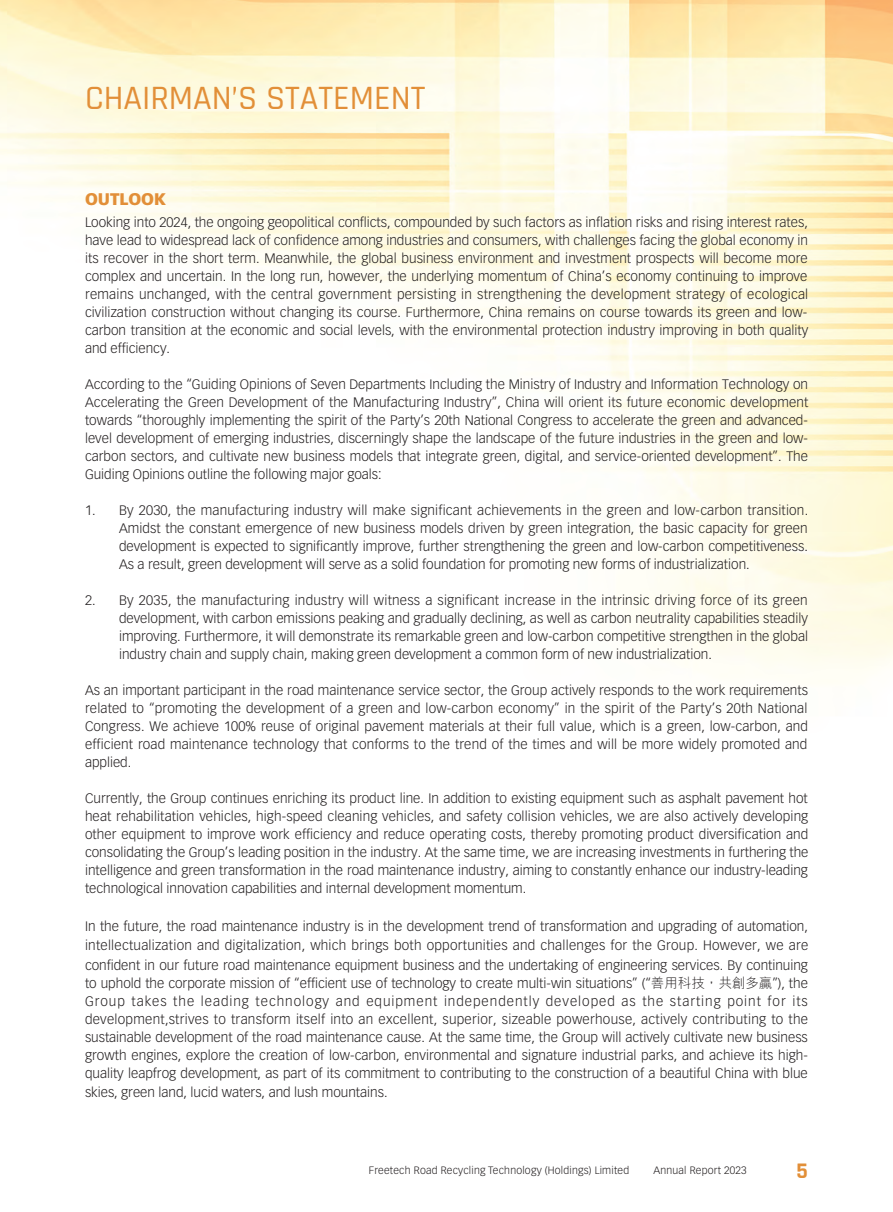
<style>
.page{position:relative;width:893px;height:1212px;background:#fff}
.page>*{position:absolute;margin:0;border:0;box-sizing:border-box;transform-origin:0 0}
.t1{font:500 34.5px "Rajdhani";color:#e28f38}
.t2{font:700 22.5px "Rajdhani";color:#e28f38}
._01_H1{font:900 16.5px "Vectora LT Std";color:#e28f38}
._00_txt{font:300 13.5px/18px "Vectora LT Std";color:#231f20;text-align:justify}
.t3{font:300 10.5px "Vectora LT Std";letter-spacing:.02em;color:#231f20}
.s1{font-family:"M Hei HK"}
</style>
<div class="page">
<img style="left:0;top:0;width:893px;height:683px">
<p class="t1" style="left:85px;top:78px;width:342px">CHAIRMAN’S STATEMENT</p>
<p class="_01_H1" style="left:85px;top:189px;width:82px">OUTLOOK</p>
<p class="_00_txt" style="left:85px;top:214px;width:725px">Looking into 2024, the ongoing geopolitical conflicts, compounded by such factors as inflation risks and rising interest rates, have lead to widespread lack of confidence among industries and consumers, with challenges facing the global economy in its recover in the short term. Meanwhile, the global business environment and investment prospects will become more complex and uncertain. In the long run, however, the underlying momentum of China’s economy continuing to improve remains unchanged, with the central government persisting in strengthening the development strategy of ecological civilization construction without changing its course. Furthermore, China remains on course towards its green and low&shy;carbon transition at the economic and social levels, with the environmental protection industry improving in both quality and efficiency.</p>
<p class="_00_txt" style="left:85px;top:376px;width:725px">According to the “Guiding Opinions of Seven Departments Including the Ministry of Industry and Information Technology on Accelerating the Green Development of the Manufacturing Industry”, China will orient its future economic development towards “thoroughly implementing the spirit of the Party’s 20th National Congress to accelerate the green and advanced&shy;level development of emerging industries, discerningly shape the landscape of the future industries in the green and low&shy;carbon sectors, and cultivate new business models that integrate green, digital, and service-oriented development”. The Guiding Opinions outline the following major goals:</p>
<p class="_00_txt" style="left:119px;top:502px;width:691px;text-indent:-34px">1. By 2030, the manufacturing industry will make significant achievements in the green and low-carbon transition.<br>Amidst the constant emergence of new business models driven by green integration, the basic capacity for green development is expected to significantly improve, further strengthening the green and low-carbon competitiveness.<br>As a result, green development will serve as a solid foundation for promoting new forms of industrialization.</p>
<p class="_00_txt" style="left:119px;top:592px;width:690px;text-indent:-34px">2. By 2035, the manufacturing industry will witness a significant increase in the intrinsic driving force of its green development, with carbon emissions peaking and gradually declining, as well as carbon neutrality capabilities steadily improving. Furthermore, it will demonstrate its remarkable green and low-carbon competitive strengthen in the global industry chain and supply chain, making green development a common form of new industrialization.</p>
<p class="_00_txt" style="left:85px;top:682px;width:724px">As an important participant in the road maintenance service sector, the Group actively responds to the work requirements related to “promoting the development of a green and low-carbon economy” in the spirit of the Party’s 20th National Congress. We achieve 100% reuse of original pavement materials at their full value, which is a green, low-carbon, and efficient road maintenance technology that conforms to the trend of the times and will be more widely promoted and applied.</p>
<p class="_00_txt" style="left:85px;top:790px;width:725px">Currently, the Group continues enriching its product line. In addition to existing equipment such as asphalt pavement hot heat rehabilitation vehicles, high-speed cleaning vehicles, and safety collision vehicles, we are also actively developing other equipment to improve work efficiency and reduce operating costs, thereby promoting product diversification and consolidating the Group’s leading position in the industry. At the same time, we are increasing investments in furthering the intelligence and green transformation in the road maintenance industry, aiming to constantly enhance our industry-leading technological innovation capabilities and internal development momentum.</p>
<p class="_00_txt" style="left:85px;top:916px;width:725px;line-height:19.5px">In the future, the road maintenance industry is in the development trend of transformation and upgrading of automation, intellectualization and digitalization, which brings both opportunities and challenges for the Group. However, we are confident in our future road maintenance equipment business and the undertaking of engineering services. By continuing</p>
<p class="_00_txt" style="left:85px;top:974px;width:725px">to uphold the corporate mission of “efficient use of technology to create multi-win situations” (“<span class="s1">善用科技，共創多贏</span>”), the Group takes the leading technology and equipment independently developed as the starting point for its development,strives to transform itself into an excellent, superior, sizeable powerhouse, actively contributing to the sustainable development of the road maintenance cause. At the same time, the Group will actively cultivate new business growth engines, explore the creation of low-carbon, environmental and signature industrial parks, and achieve its high&shy;quality leapfrog development, as part of its commitment to contributing to the construction of a beautiful China with blue</p>
<p class="_00_txt" style="left:85px;top:1084px;width:304px">skies, green land, lucid waters, and lush mountains.</p>
<p class="t3" style="left:369px;top:1164px;width:262px">Freetech Road Recycling Technology (Holdings) Limited</p>
<p class="t3" style="left:653px;top:1164px;width:95px">Annual Report 2023</p>
<p class="t2" style="left:796px;top:1157px;width:13px">5</p>
</div>
